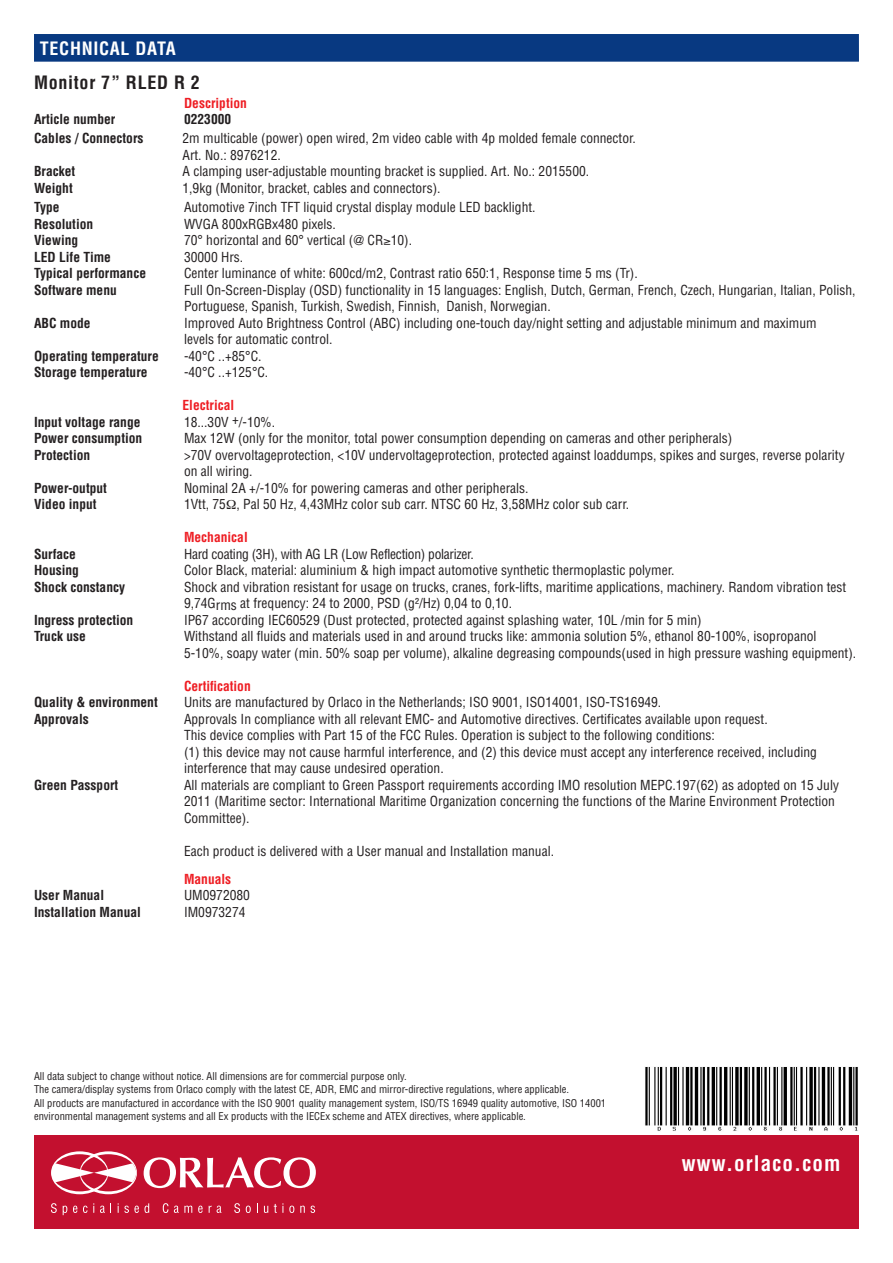
<style>
.page{position:relative;width:893px;height:1263px;background:#fff}
.page>*{position:absolute;margin:0;border:0;box-sizing:border-box;transform-origin:0 0}
.t1{font:700 condensed 21px "Helvetica LT Std";letter-spacing:.05em;color:#fff}
.t2{font:700 condensed 18px "Helvetica LT Std";letter-spacing:.04em;color:#231f20}
.t3{font:700 condensed 18px "Helvetica LT Std";letter-spacing:.04em;color:#fff}
.t4{font:condensed 13.5px/16.5px "Helvetica LT Std";color:#231f20}
.t5{font:700 condensed 13.5px "Helvetica LT Std";color:#231f20}
.t6{font:700 condensed 13.5px "Helvetica LT Std";color:#ee1d23}
.t7{font:condensed 13.5px "Helvetica LT Std";letter-spacing:-.02em;color:#231f20}
.t8{font:condensed 10.5px/13.5px "Helvetica LT Std";color:#231f20}
</style>
<div class="page">
<div style="left:34px;top:1135px;width:825px;height:94px;background:#c3102f"></div>
<div style="left:34px;top:34px;width:825px;height:28px;background:#083981"></div>
<svg style="left:51px;top:1151px;width:86px;height:43px"></svg>
<svg style="left:51px;top:1203px;width:6px;height:10px"></svg>
<svg style="left:63px;top:1205px;width:4px;height:10px"></svg>
<svg style="left:73px;top:1205px;width:4px;height:8px"></svg>
<svg style="left:83px;top:1203px;width:11px;height:10px"></svg>
<svg style="left:100px;top:1203px;width:11px;height:10px"></svg>
<svg style="left:118px;top:1203px;width:31px;height:10px"></svg>
<svg style="left:163px;top:1203px;width:5px;height:10px"></svg>
<svg style="left:174px;top:1205px;width:18px;height:8px"></svg>
<svg style="left:198px;top:1205px;width:5px;height:8px"></svg>
<svg style="left:209px;top:1205px;width:12px;height:8px"></svg>
<svg style="left:234px;top:1203px;width:6px;height:10px"></svg>
<svg style="left:246px;top:1205px;width:5px;height:8px"></svg>
<svg style="left:264px;top:1206px;width:4px;height:7px"></svg>
<svg style="left:274px;top:1203px;width:9px;height:10px"></svg>
<svg style="left:289px;top:1205px;width:5px;height:8px"></svg>
<svg style="left:300px;top:1205px;width:5px;height:8px"></svg>
<svg style="left:311px;top:1205px;width:4px;height:8px"></svg>
<svg style="left:144px;top:1157px;width:172px;height:31px"></svg>
<img style="left:645px;top:1066px;width:213px;height:65px">
<h2 class="t3" style="left:40px;top:37px;width:137px">TECHNICAL DATA</h2>
<p class="t2" style="left:34px;top:72px;width:167px">Monitor 7” RLED R 2</p>
<p class="t6" style="left:184px;top:94px;width:64px">Description</p>
<p class="t5" style="left:34px;top:111px;width:83px">Article number</p>
<p class="t5" style="left:184px;top:111px;width:49px">0223000</p>
<p class="t5" style="left:34px;top:130px;width:111px">Cables / Connectors</p>
<p class="t4" style="left:183px;top:130px;width:455px">2m multicable (power) open wired, 2m video cable with 4p molded female connector.<br>Art. No.: 8976212.</p>
<p class="t5" style="left:34px;top:163px;width:43px">Bracket</p>
<p class="t4" style="left:183px;top:163px;width:408px">A clamping user-adjustable mounting bracket is supplied. Art. No.: 2015500.</p>
<p class="t5" style="left:34px;top:179px;width:40px">Weight</p>
<p class="t4" style="left:183px;top:179px;width:260px">1,9kg (Monitor, bracket, cables and connectors).</p>
<p class="t5" style="left:34px;top:199px;width:27px">Type</p>
<p class="t4" style="left:184px;top:199px;width:353px">Automotive 7inch TFT liquid crystal display module LED backlight.</p>
<p class="t5" style="left:34px;top:215px;width:61px">Resolution</p>
<p class="t4" style="left:184px;top:216px;width:153px">WVGA 800xRGBx480 pixels.</p>
<p class="t5" style="left:34px;top:232px;width:46px">Viewing</p>
<p class="t4" style="left:184px;top:232px;width:230px">70° horizontal and 60° vertical (@ CR≥10).</p>
<p class="t5" style="left:34px;top:248px;width:79px">LED Life Time</p>
<p class="t4" style="left:184px;top:249px;width:61px">30000 Hrs.</p>
<p class="t5" style="left:34px;top:265px;width:114px">Typical performance</p>
<p class="t4" style="left:184px;top:265px;width:455px">Center luminance of white: 600cd/m2, Contrast ratio 650:1, Response time 5 ms (Tr).</p>
<p class="t5" style="left:34px;top:281px;width:84px">Software menu</p>
<p class="t4" style="left:184px;top:282px;width:673px">Full On-Screen-Display (OSD) functionality in 15 languages: English, Dutch, German, French, Czech, Hungarian, Italian, Polish,<br>Portuguese, Spanish, Turkish, Swedish, Finnish, Danish, Norwegian.</p>
<p class="t5" style="left:34px;top:314px;width:58px">ABC mode</p>
<p class="t4" style="left:184px;top:315px;width:634px">Improved Auto Brightness Control (ABC) including one-touch day/night setting and adjustable minimum and maximum levels for automatic control.</p>
<p class="t5" style="left:34px;top:347px;width:126px">Operating temperature</p>
<p class="t4" style="left:184px;top:348px;width:79px">-40°C ..+85°C.</p>
<p class="t5" style="left:34px;top:364px;width:115px">Storage temperature</p>
<p class="t4" style="left:184px;top:364px;width:86px">-40°C ..+125°C.</p>
<p class="t6" style="left:183px;top:397px;width:53px">Electrical</p>
<p class="t5" style="left:34px;top:413px;width:108px">Input voltage range</p>
<p class="t4" style="left:184px;top:414px;width:93px">18...30V +/-10%.</p>
<p class="t5" style="left:34px;top:430px;width:110px">Power consumption</p>
<p class="t4" style="left:184px;top:430px;width:550px">Max 12W (only for the monitor, total power consumption depending on cameras and other peripherals)</p>
<p class="t5" style="left:34px;top:446px;width:58px">Protection</p>
<p class="t4" style="left:184px;top:447px;width:662px">&gt;70V overvoltageprotection, &lt;10V undervoltageprotection, protected against loaddumps, spikes and surges, reverse polarity on all wiring.</p>
<p class="t5" style="left:34px;top:479px;width:75px">Power-output</p>
<p class="t4" style="left:184px;top:480px;width:346px">Nominal 2A +/-10% for powering cameras and other peripherals.</p>
<p class="t5" style="left:34px;top:496px;width:64px">Video input</p>
<p class="t4" style="left:184px;top:496px;width:447px">1Vtt, 75 , Pal 50 Hz, 4,43MHz color sub carr. NTSC 60 Hz, 3,58MHz color sub carr.</p>
<p class="t6" style="left:184px;top:529px;width:65px">Mechanical</p>
<p class="t5" style="left:34px;top:545px;width:43px">Surface</p>
<p class="t7" style="left:184px;top:545px;width:291px">Hard coating (3H), with AG LR (Low Reflection) polarizer.</p>
<p class="t5" style="left:34px;top:562px;width:46px">Housing</p>
<p class="t4" style="left:184px;top:562px;width:492px">Color Black, material: aluminium &amp; high impact automotive synthetic thermoplastic polymer.</p>
<p class="t5" style="left:34px;top:578px;width:93px">Shock constancy</p>
<p class="t4" style="left:184px;top:578px;width:664px">Shock and vibration resistant for usage on trucks, cranes, fork-lifts, maritime applications, machinery. Random vibration test<br>9,74Grms at frequency: 24 to 2000, PSD (g²/Hz) 0,04 to 0,10.</p>
<p class="t5" style="left:34px;top:611px;width:101px">Ingress protection</p>
<p class="t4" style="left:184px;top:611px;width:519px">IP67 according IEC60529 (Dust protected, protected against splashing water, 10L /min for 5 min)</p>
<p class="t5" style="left:34px;top:628px;width:53px">Truck use</p>
<p class="t4" style="left:184px;top:628px;width:674px">Withstand all fluids and materials used in and around trucks like: ammonia solution 5%, ethanol 80-100%, isopropanol<br>5-10%, soapy water (min. 50% soap per volume), alkaline degreasing compounds(used in high pressure washing equipment).</p>
<p class="t6" style="left:184px;top:677px;width:68px">Certification</p>
<p class="t5" style="left:34px;top:694px;width:125px">Quality &amp; environment</p>
<p class="t4" style="left:184px;top:694px;width:479px">Units are manufactured by Orlaco in the Netherlands; ISO 9001, ISO14001, ISO-TS16949.</p>
<p class="t5" style="left:34px;top:710px;width:56px">Approvals</p>
<p class="t4" style="left:184px;top:710px;width:634px">Approvals In compliance with all relevant EMC- and Automotive directives. Certificates available upon request.<br>This device complies with Part 15 of the FCC Rules. Operation is subject to the following conditions:<br>(1) this device may not cause harmful interference, and (2) this device must accept any interference received, including interference that may cause undesired operation.</p>
<p class="t5" style="left:34px;top:776px;width:86px">Green Passport</p>
<p class="t4" style="left:184px;top:776px;width:656px">All materials are compliant to Green Passport requirements according IMO resolution MEPC.197(62) as adopted on 15 July<br>2011 (Maritime sector: International Maritime Organization concerning the functions of the Marine Environment Protection<br>Committee).</p>
<p class="t4" style="left:184px;top:842px;width:371px">Each product is delivered with a User manual and Installation manual.</p>
<p class="t6" style="left:184px;top:870px;width:49px">Manuals</p>
<p class="t5" style="left:34px;top:887px;width:72px">User Manual</p>
<p class="t4" style="left:184px;top:887px;width:68px">UM0972080</p>
<p class="t5" style="left:34px;top:903px;width:108px">Installation Manual</p>
<p class="t4" style="left:184px;top:903px;width:63px">IM0973274</p>
<p class="t8" style="left:34px;top:1069px;width:574px">All data subject to change without notice. All dimensions are for commercial purpose only.<br>The camera/display systems from Orlaco comply with the latest CE, ADR, EMC and mirror-directive regulations, where applicable.<br>All products are manufactured in accordance with the ISO 9001 quality management system, ISO/TS 16949 quality automotive, ISO 14001 environmental management systems and all Ex products with the IECEx scheme and ATEX directives, where applicable.</p>
<h1 class="t1" style="left:682px;top:1150px;width:160px">www.orlaco.com</h1>
</div>
